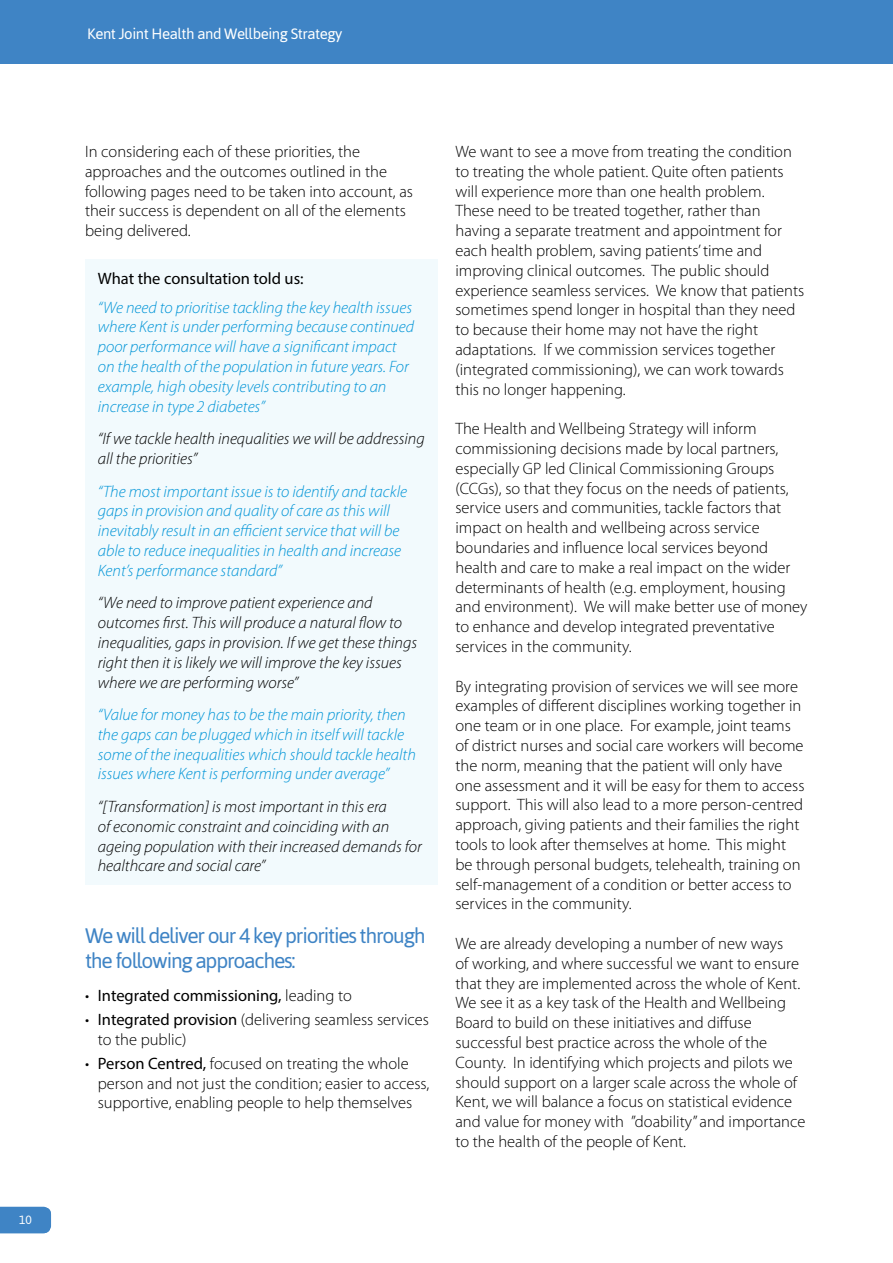
<style>
.page{position:relative;width:893px;height:1263px;background:#fff}
.page>*{position:absolute;margin:0;border:0;box-sizing:border-box;transform-origin:0 0}
.t1{font:21px/25.2px "Asap";letter-spacing:-.06em;color:#3f84c5}
.t2{font:300 16.5px/19.8px "Myriad Pro";color:#000}
.t3{font:italic 300 16.5px/19.8px "Myriad Pro";color:#0094d7}
.t4{font:italic 300 16.5px/19.8px "Myriad Pro";color:#000}
.t5{font:16.5px "Myriad Pro";color:#000}
.t6{font:15px "Asap";letter-spacing:-.03em;color:#fff}
.t7{font:12px "Asap";color:#fff}
.s1{font-weight:300}
.s2{font-weight:400}
</style>
<div class="page">
<div style="left:0;top:0;width:893px;height:64px;background:#3f84c5"></div>
<div style="left:85px;top:259px;width:352px;height:625px;background:#f2fafd"></div>
<svg style="left:0;top:1207px;width:51px;height:26px"></svg>
<p class="t7" style="left:19px;top:1213px;width:14px">10</p>
<p class="t6" style="left:87px;top:25px;width:257px">Kent Joint Health and Wellbeing Strategy</p>
<p class="t2" style="left:85px;top:142px;width:329px">In considering each of these priorities, the approaches and the outcomes outlined in the following pages need to be taken into account, as their success is dependent on all of the elements being delivered.</p>
<p class="t5" style="left:98px;top:269px;width:207px">What the consultation told us:</p>
<p class="t3" style="left:98px;top:298px;width:318px">“We need to prioritise tackling the key health issues where Kent is under performing because continued poor performance will have a significant impact on the health of the population in future years. For example, high obesity levels contributing to an increase in type 2 diabetes”</p>
<p class="t4" style="left:98px;top:429px;width:328px">“If we tackle health inequalities we will be addressing all the priorities”</p>
<p class="t3" style="left:98px;top:482px;width:311px">“The most important issue is to identify and tackle gaps in provision and quality of care as this will inevitably result in an efficient service that will be able to reduce inequalities in health and increase Kent’s performance standard”</p>
<p class="t4" style="left:98px;top:593px;width:321px">“We need to improve patient experience and outcomes first. This will produce a natural flow to inequalities, gaps in provision. If we get these things right then it is likely we will improve the key issues where we are performing worse”</p>
<p class="t3" style="left:98px;top:705px;width:320px">“Value for money has to be the main priority, then the gaps can be plugged which in itself will tackle some of the inequalities which should tackle health issues where Kent is performing under average”</p>
<p class="t4" style="left:98px;top:797px;width:326px">“[Transformation] is most important in this era<br>of economic constraint and coinciding with an ageing population with their increased demands for healthcare and social care”</p>
<p class="t1" style="left:85px;top:923px;width:342px">We will deliver our 4 key priorities through the following approaches:</p>
<p class="t5" style="left:85px;top:985px;width:268px"><span class="s1">•</span> Integrated commissioning, <span class="s1">leading to</span></p>
<p class="t2" style="left:98px;top:1010px;width:333px;text-indent:-13px">• <span class="s2">Integrated provision</span> (delivering seamless services to the public)</p>
<p class="t2" style="left:98px;top:1053px;width:333px;text-indent:-13px">• <span class="s2">Person Centred,</span> focused on treating the whole person and not just the condition; easier to access, supportive, enabling people to help themselves</p>
<p class="t2" style="left:455px;top:142px;width:350px">We want to see a move from treating the condition to treating the whole patient. Quite often patients will experience more than one health problem.<br>These need to be treated together, rather than having a separate treatment and appointment for each health problem, saving patients’ time and improving clinical outcomes. The public should experience seamless services. We know that patients sometimes spend longer in hospital than they need to because their home may not have the right adaptations. If we commission services together (integrated commissioning), we can work towards this no longer happening.</p>
<p class="t2" style="left:455px;top:419px;width:354px">The Health and Wellbeing Strategy will inform commissioning decisions made by local partners, especially GP led Clinical Commissioning Groups (CCGs), so that they focus on the needs of patients, service users and communities, tackle factors that impact on health and wellbeing across service boundaries and influence local services beyond health and care to make a real impact on the wider determinants of health (e.g. employment, housing and environment). We will make better use of money to enhance and develop integrated preventative services in the community.</p>
<p class="t2" style="left:455px;top:676px;width:351px">By integrating provision of services we will see more examples of different disciplines working together in one team or in one place. For example, joint teams of district nurses and social care workers will become the norm, meaning that the patient will only have one assessment and it will be easy for them to access support. This will also lead to a more person-centred approach, giving patients and their families the right tools to look after themselves at home. This might be through personal budgets, telehealth, training on self-management of a condition or better access to services in the community.</p>
<p class="t2" style="left:455px;top:934px;width:351px">We are already developing a number of new ways<br>of working, and where successful we want to ensure that they are implemented across the whole of Kent.<br>We see it as a key task of the Health and Wellbeing Board to build on these initiatives and diffuse successful best practice across the whole of the County. In identifying which projects and pilots we should support on a larger scale across the whole of Kent, we will balance a focus on statistical evidence and value for money with ”doability” and importance to the health of the people of Kent.</p>
</div>
